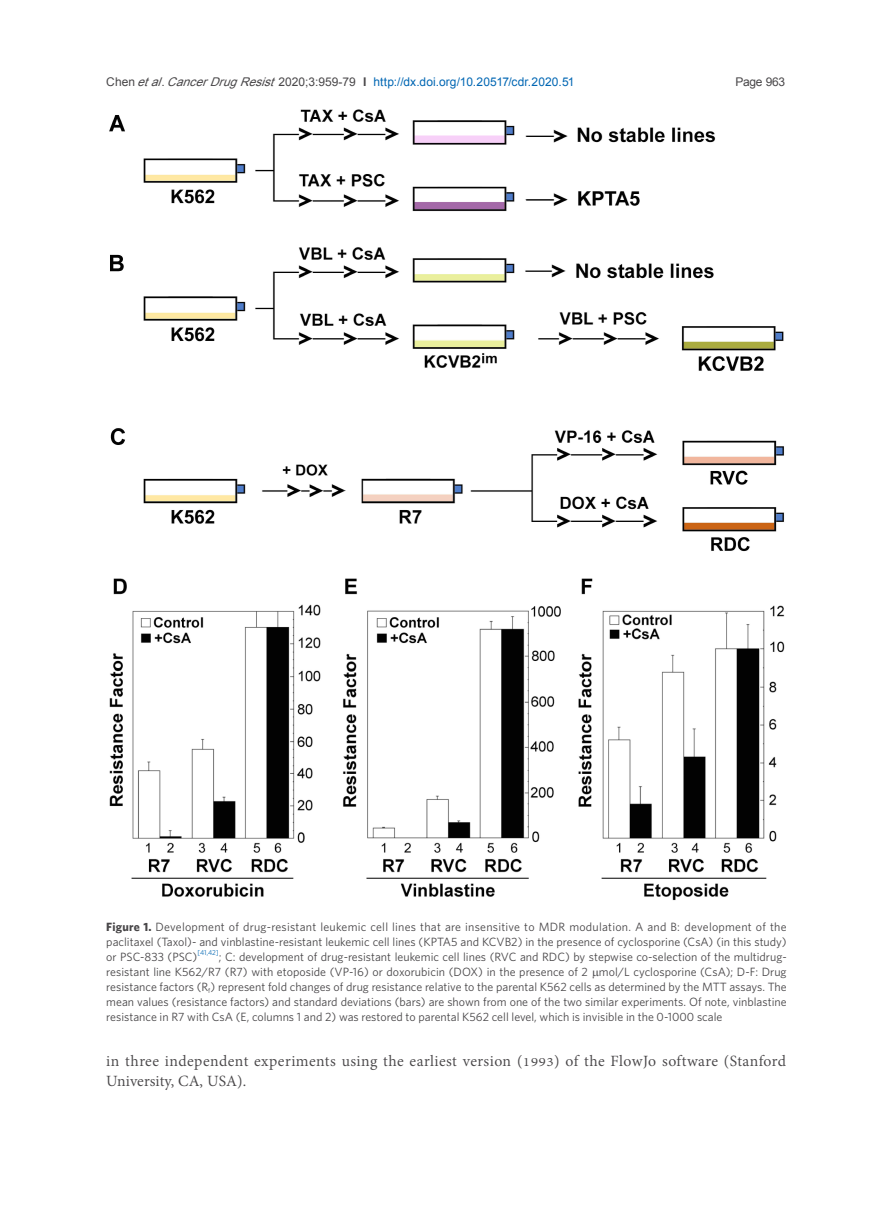
<style>
.page{position:relative;width:893px;height:1212px;background:#fff}
.page>*{position:absolute;margin:0;border:0;box-sizing:border-box;transform-origin:0 0}
.正文{font:19.2px/20.2px "Adobe Thai";letter-spacing:.025em;color:#484648}
.Default{font:12px/15px "Whitney";color:#484648;text-align:justify}
.t1{font:12px "Arial";letter-spacing:.005em;color:#0166b3}
.t2{font:12px "Arial";color:#484648}
.Default-2{font:7.05px "Whitney";color:#0166b3}
.s1{color:#484648}
.s2{font-style:italic;color:#484648}
.s3{font-weight:700;color:#484648}
.s4{font-style:inherit}
.s5{font-weight:700}
</style>
<div class="page">
<img style="left:109px;top:109px;width:675px;height:443px">
<img style="left:109px;top:578px;width:676px;height:322px">
<p class="t1" style="left:106px;top:73px;width:470px"><span class="s1">Chen</span> <span class="s2">etal</span><span class="s1">.</span> <span class="s2">CancerDrugResist</span><span class="s1">2020;3:</span><span class="s1">959-79</span> <span class="s3">I</span> http://dx.doi.org/10.20517/cdr.2020.51</p>
<p class="t2" style="left:735px;top:73px;width:51px">Page <span class="s4">963</span></p>
<p class="Default" style="left:106px;top:919px;width:682px"><span class="s5">Figure 1.</span> Development of drug-resistant leukemic cell lines that are insensitive to MDR modulation. A and B: development of the paclitaxel (Taxol)- and vinblastine-resistant leukemic cell lines (KPTA5 and KCVB2) in the presence of cyclosporine (CsA) (in this study) or PSC-833 (PSC)</p>
<p class="Default-2" style="left:197px;top:948px;width:23px">[41,42]</p>
<p class="Default" style="left:106px;top:949px;width:682px;text-indent:112px">; C: development of drug-resistant leukemic cell lines (RVC and RDC) by stepwise co-selection of the multidrug&shy;resistant line K562/R7 (R7) with etoposide (VP-16) or doxorubicin (DOX) in the presence of 2 mol/L cyclosporine (CsA); D-F: Drug resistance factors (R<sub>f</sub>) represent fold changes of drug resistance relative to the parental K562 cells as determined by the MTT assays. The mean values (resistance factors) and standard deviations (bars) are shown from one of the two similar experiments. Of note, vinblastine resistance in R7 with CsA (E, columns 1 and 2) was restored to parental K562 cell level, which is invisible in the 0-1000 scale</p>
<p class="正文" style="left:106px;top:1049px;width:681px">in three independent experiments using the earliest version (1993) of the FlowJo software (Stanford<br>University, CA, USA).</p>
</div>
